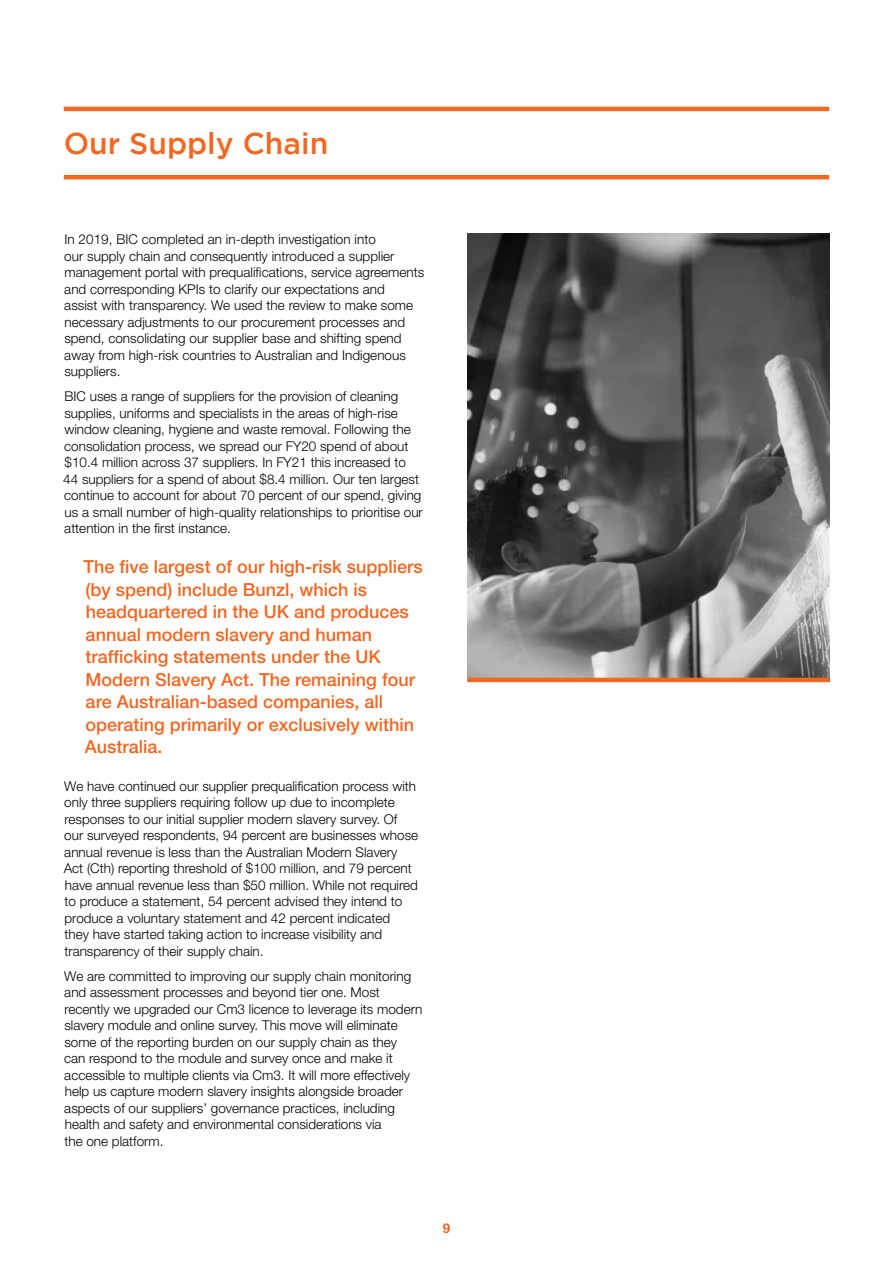
<style>
.page{position:relative;width:893px;height:1263px;background:#fff}
.page>*{position:absolute;margin:0;border:0;box-sizing:border-box;transform-origin:0 0}
.t1{font:500 30px "Gotham";color:#f26722}
.t2{font:500 18px/22.5px "Helvetica Neue LT";color:#f26722}
.t3{font:300 13.5px/16.5px "Helvetica Neue LT";color:#000}
.t4{font:700 13.5px "Helvetica Neue LT";color:#f26722}
</style>
<div class="page">
<img style="left:468px;top:234px;width:361px;height:444px">
<hr style="left:64px;top:107px;width:765px;height:4px;background:#f26722">
<hr style="left:64px;top:175px;width:765px;height:4px;background:#f26722">
<hr style="left:468px;top:678px;width:361px;height:4px;background:#f26722">
<h1 class="t1" style="left:64px;top:126px;width:266px">Our Supply Chain</h1>
<p class="t3" style="left:64px;top:231px;width:362px">In 2019, BIC completed an in-depth investigation into<br>our supply chain and consequently introduced a supplier management portal with prequalifications, service agreements and corresponding KPIs to clarify our expectations and<br>assist with transparency. We used the review to make some necessary adjustments to our procurement processes and spend, consolidating our supplier base and shifting spend away from high-risk countries to Australian and Indigenous suppliers.</p>
<p class="t3" style="left:63px;top:388px;width:361px">BIC uses a range of suppliers for the provision of cleaning supplies, uniforms and specialists in the areas of high-rise window cleaning, hygiene and waste removal. Following the consolidation process, we spread our FY20 spend of about $10.4 million across 37 suppliers. In FY21 this increased to 44 suppliers for a spend of about $8.4 million. Our ten largest continue to account for about 70 percent of our spend, giving us a small number of high-quality relationships to prioritise our attention in the first instance.</p>
<p class="t2" style="left:84px;top:555px;width:341px">The five largest of our high-risk suppliers (by spend) include Bunzl, which is headquartered in the UK and produces annual modern slavery and human trafficking statements under the UK Modern Slavery Act. The remaining four are Australian-based companies, all operating primarily or exclusively within Australia.</p>
<p class="t3" style="left:64px;top:777px;width:356px">We have continued our supplier prequalification process with only three suppliers requiring follow up due to incomplete responses to our initial supplier modern slavery survey. Of our surveyed respondents, 94 percent are businesses whose annual revenue is less than the Australian Modern Slavery Act (Cth) reporting threshold of $100 million, and 79 percent have annual revenue less than $50 million. While not required to produce a statement, 54 percent advised they intend to produce a voluntary statement and 42 percent indicated<br>they have started taking action to increase visibility and transparency of their supply chain.</p>
<p class="t3" style="left:64px;top:967px;width:360px">We are committed to improving our supply chain monitoring and assessment processes and beyond tier one. Most recently we upgraded our Cm3 licence to leverage its modern slavery module and online survey. This move will eliminate some of the reporting burden on our supply chain as they<br>can respond to the module and survey once and make it accessible to multiple clients via Cm3. It will more effectively help us capture modern slavery insights alongside broader aspects of our suppliers’ governance practices, including health and safety and environmental considerations via<br>the one platform.</p>
<p class="t4" style="left:443px;top:1220px;width:9px">9</p>
</div>
